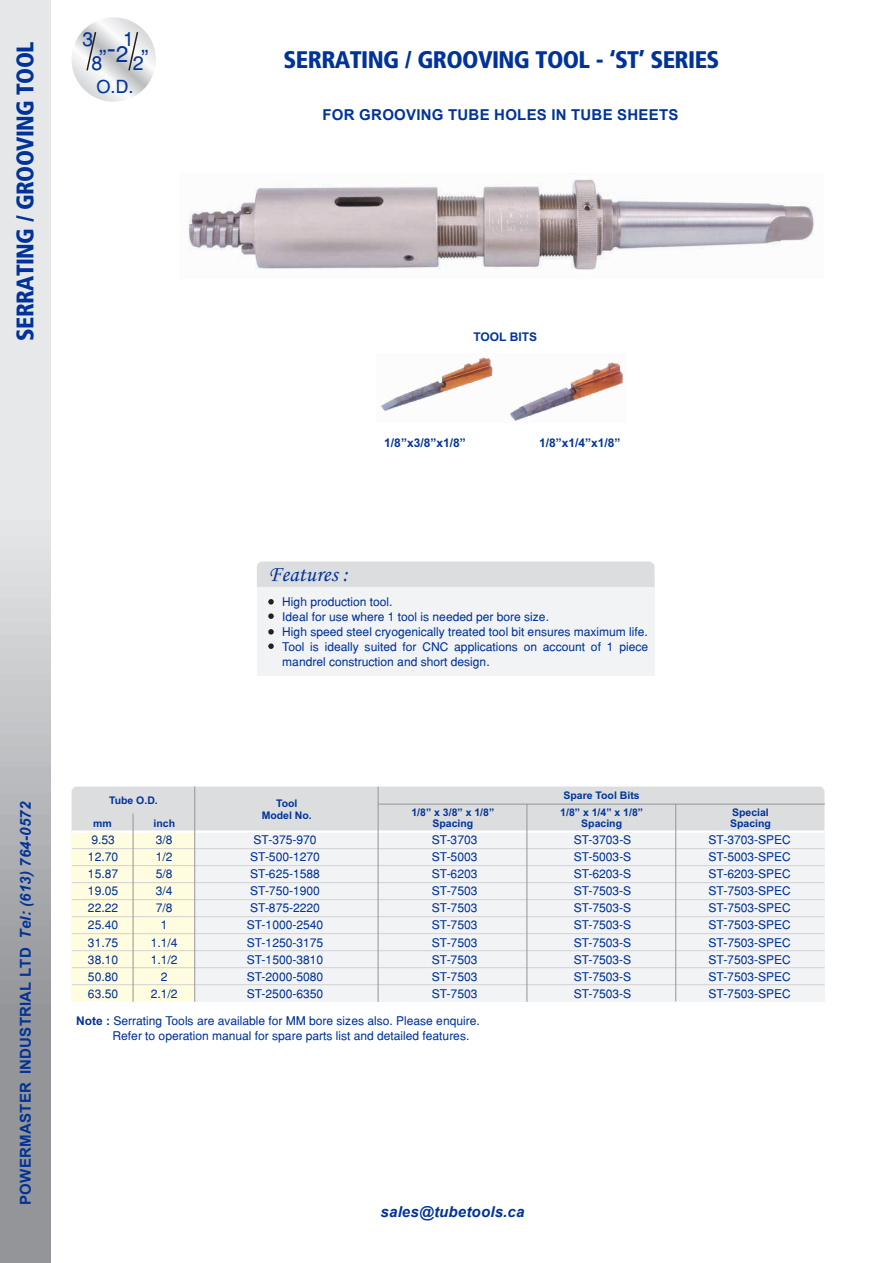
<style>
.page{position:relative;width:893px;height:1263px;background:#fff}
.page>*{position:absolute;margin:0;border:0;box-sizing:border-box;transform-origin:0 0}
.t1{font:900 condensed 24px "Frutiger";letter-spacing:-.025em;color:#039}
.t2{font:italic 22.5px "Monotype Corsiva";color:#039}
.t3{font:22.5px "Helvetica";color:#039}
.t4{font:19.5px/24.3px "Helvetica";color:#039;text-align:center}
.t5{font:18px "Helvetica";color:#039}
.t6{font:700 15px "Arial";color:#039}
.t7{font:italic 700 15px "Arial";color:#039}
.t8{font:12px/14.9px "Helvetica";color:#039}
.t9{font:700 12px "Arial";color:#039}
.t10{font:700 10.5px/10.5px "Arial";color:#039;text-align:center}
.s1{font-family:"Arial";font-weight:700}
</style>
<div class="page">
<div style="left:0;top:0;width:50px;height:315px;background:#e6e7e9"></div>
<div style="left:0;top:930px;width:50px;height:333px;background:#939598"></div>
<img style="left:0;top:315px;width:50px;height:641px">
<div style="left:72px;top:831px;width:123px;height:171px;background:#fffce0"></div>
<div style="left:72px;top:786px;width:752px;height:44px;background:#dcdddf"></div>
<div style="left:195px;top:831px;width:629px;height:171px;background:#f2f3f4"></div>
<hr style="left:72px;top:830px;width:752px;height:3px;background:#fff">
<hr style="left:72px;top:848px;width:752px;height:1px;background:#d1d2d4">
<hr style="left:72px;top:899px;width:752px;height:1px;background:#d1d2d4">
<hr style="left:72px;top:865px;width:752px;height:1px;background:#d1d2d4">
<hr style="left:72px;top:882px;width:752px;height:1px;background:#d1d2d4">
<hr style="left:72px;top:916px;width:752px;height:1px;background:#d1d2d4">
<hr style="left:72px;top:950px;width:752px;height:1px;background:#d1d2d4">
<hr style="left:72px;top:967px;width:752px;height:1px;background:#d1d2d4">
<hr style="left:72px;top:984px;width:752px;height:1px;background:#d1d2d4">
<hr style="left:72px;top:933px;width:752px;height:1px;background:#d1d2d4">
<hr style="left:194px;top:786px;width:1px;height:216px;background:#939598">
<hr style="left:378px;top:787px;width:1px;height:215px;background:#939598">
<hr style="left:133px;top:813px;width:1px;height:189px;background:#939598">
<hr style="left:527px;top:804px;width:1px;height:198px;background:#939598">
<hr style="left:378px;top:804px;width:447px;height:1px;background:#939598">
<hr style="left:675px;top:804px;width:1px;height:197px;background:#939598">
<img style="left:381px;top:357px;width:242px;height:64px">
<div style="left:257px;top:579px;width:397px;height:97px;background:#f2f3f4"></div>
<svg style="left:268px;top:599px;width:6px;height:5px"></svg>
<svg style="left:268px;top:613px;width:6px;height:6px"></svg>
<svg style="left:268px;top:629px;width:6px;height:6px"></svg>
<svg style="left:268px;top:643px;width:6px;height:6px"></svg>
<div style="left:257px;top:561px;width:397px;height:26px;background:#dcdddf"></div>
<svg style="left:72px;top:17px;width:84px;height:85px"></svg>
<img style="left:188px;top:178px;width:627px;height:92px">
<h3 class="t4" style="left:91px;top:29px;width:17px;text-align:left;text-indent:-9px">3<br>8<sup>”</sup></h3>
<h3 class="t4" style="left:123px;top:29px;width:22px">1<br>2</h3>
<h1 class="t1" style="left:16px;top:341px;width:301px;rotate:-90deg">SERRATING / GROOVING TOOL</h1>
<h1 class="t1" style="left:284px;top:50px;width:437px">SERRATING / GROOVING TOOL - ‘ST’ SERIES</h1>
<h2 class="t3" style="left:107px;top:48px;width:43px"><sup>-</sup>2 ”</h2>
<h3 class="t5" style="left:97px;top:80px;width:39px">O.D.</h3>
<p class="t6" style="left:323px;top:106px;width:358px">FOR GROOVING TUBE HOLES IN TUBE SHEETS</p>
<p class="t9" style="left:473px;top:332px;width:65px">TOOL BITS</p>
<p class="t9" style="left:384px;top:438px;width:83px">1/8”x3/8”x1/8”</p>
<p class="t9" style="left:539px;top:438px;width:83px">1/8”x1/4”x1/8”</p>
<h2 class="t2" style="left:268px;top:566px;width:82px">Features :</h2>
<p class="t8" style="left:282px;top:595px;width:367px">High production tool.<br>Ideal for use where 1 tool is needed per bore size.<br>High speed steel cryogenically treated tool bit ensures maximum life.<br>Tool is ideally suited for CNC applications on account of 1 piece mandrel construction and short design.</p>
<p class="t7" style="left:17px;top:938px;width:138px;rotate:-90deg">Tel: (613) 764-0572</p>
<p class="t6" style="left:17px;top:1074px;width:129px;rotate:-90deg">INDUSTRIAL LTD</p>
<p class="t6" style="left:17px;top:1205px;width:124px;rotate:-90deg">POWERMASTER</p>
<p class="t10" style="left:563px;top:791px;width:78px">Spare Tool Bits</p>
<p class="t10" style="left:109px;top:796px;width:50px">Tube O.D.</p>
<p class="t10" style="left:262px;top:798px;width:52px;line-height:11.7px">Tool<br>Model No.</p>
<p class="t10" style="left:411px;top:808px;width:84px">1/8” x 3/8” x 1/8”<br>Spacing</p>
<p class="t10" style="left:560px;top:808px;width:84px">1/8” x 1/4” x 1/8”<br>Spacing</p>
<p class="t10" style="left:732px;top:808px;width:38px">Special</p>
<p class="t10" style="left:93px;top:819px;width:20px">mm</p>
<p class="t10" style="left:154px;top:819px;width:23px">inch</p>
<p class="t10" style="left:730px;top:819px;width:42px">Spacing</p>
<p class="t8" style="left:91px;top:834px;width:25px">9.53</p>
<p class="t8" style="left:156px;top:834px;width:18px">3/8</p>
<p class="t8" style="left:254px;top:834px;width:64px">ST-375-970</p>
<p class="t8" style="left:432px;top:834px;width:47px">ST-3703</p>
<p class="t8" style="left:574px;top:834px;width:59px">ST-3703-S</p>
<p class="t8" style="left:709px;top:834px;width:84px">ST-3703-SPEC</p>
<p class="t8" style="left:88px;top:851px;width:32px">12.70</p>
<p class="t8" style="left:156px;top:851px;width:18px">1/2</p>
<p class="t8" style="left:250px;top:851px;width:71px">ST-500-1270</p>
<p class="t8" style="left:432px;top:851px;width:47px">ST-5003</p>
<p class="t8" style="left:574px;top:851px;width:59px">ST-5003-S</p>
<p class="t8" style="left:709px;top:851px;width:84px">ST-5003-SPEC</p>
<p class="t8" style="left:88px;top:868px;width:32px">15.87</p>
<p class="t8" style="left:156px;top:868px;width:18px">5/8</p>
<p class="t8" style="left:250px;top:868px;width:71px">ST-625-1588</p>
<p class="t8" style="left:432px;top:868px;width:47px">ST-6203</p>
<p class="t8" style="left:574px;top:868px;width:59px">ST-6203-S</p>
<p class="t8" style="left:709px;top:868px;width:84px">ST-6203-SPEC</p>
<p class="t8" style="left:88px;top:885px;width:32px">19.05</p>
<p class="t8" style="left:156px;top:885px;width:18px">3/4</p>
<p class="t8" style="left:250px;top:885px;width:71px">ST-750-1900</p>
<p class="t8" style="left:432px;top:885px;width:47px">ST-7503</p>
<p class="t8" style="left:574px;top:885px;width:59px">ST-7503-S</p>
<p class="t8" style="left:709px;top:885px;width:84px">ST-7503-SPEC</p>
<p class="t8" style="left:88px;top:902px;width:32px">22.22</p>
<p class="t8" style="left:156px;top:902px;width:18px">7/8</p>
<p class="t8" style="left:250px;top:902px;width:71px">ST-875-2220</p>
<p class="t8" style="left:432px;top:902px;width:47px">ST-7503</p>
<p class="t8" style="left:574px;top:902px;width:59px">ST-7503-S</p>
<p class="t8" style="left:709px;top:902px;width:84px">ST-7503-SPEC</p>
<p class="t8" style="left:88px;top:919px;width:32px">25.40</p>
<p class="t8" style="left:161px;top:919px;width:8px">1</p>
<p class="t8" style="left:247px;top:919px;width:78px">ST-1000-2540</p>
<p class="t8" style="left:432px;top:919px;width:47px">ST-7503</p>
<p class="t8" style="left:574px;top:919px;width:59px">ST-7503-S</p>
<p class="t8" style="left:709px;top:919px;width:84px">ST-7503-SPEC</p>
<p class="t8" style="left:88px;top:936px;width:32px">31.75</p>
<p class="t8" style="left:151px;top:936px;width:28px">1.1/4</p>
<p class="t8" style="left:247px;top:936px;width:78px">ST-1250-3175</p>
<p class="t8" style="left:432px;top:936px;width:47px">ST-7503</p>
<p class="t8" style="left:574px;top:936px;width:59px">ST-7503-S</p>
<p class="t8" style="left:709px;top:936px;width:84px">ST-7503-SPEC</p>
<p class="t8" style="left:88px;top:953px;width:32px">38.10</p>
<p class="t8" style="left:151px;top:953px;width:28px">1.1/2</p>
<p class="t8" style="left:247px;top:953px;width:78px">ST-1500-3810</p>
<p class="t8" style="left:432px;top:953px;width:47px">ST-7503</p>
<p class="t8" style="left:574px;top:953px;width:59px">ST-7503-S</p>
<p class="t8" style="left:709px;top:953px;width:84px">ST-7503-SPEC</p>
<p class="t8" style="left:88px;top:970px;width:32px">50.80</p>
<p class="t8" style="left:161px;top:970px;width:8px">2</p>
<p class="t8" style="left:247px;top:970px;width:78px">ST-2000-5080</p>
<p class="t8" style="left:432px;top:970px;width:47px">ST-7503</p>
<p class="t8" style="left:574px;top:970px;width:59px">ST-7503-S</p>
<p class="t8" style="left:709px;top:970px;width:84px">ST-7503-SPEC</p>
<p class="t8" style="left:88px;top:987px;width:32px">63.50</p>
<p class="t8" style="left:151px;top:987px;width:28px">2.1/2</p>
<p class="t8" style="left:247px;top:987px;width:78px">ST-2500-6350</p>
<p class="t8" style="left:432px;top:987px;width:47px">ST-7503</p>
<p class="t8" style="left:574px;top:987px;width:59px">ST-7503-S</p>
<p class="t8" style="left:709px;top:987px;width:84px">ST-7503-SPEC</p>
<p class="t8" style="left:113px;top:1014px;width:369px;text-indent:-36px"><span class="s1">Note :</span> Serrating Tools are available for MM bore sizes also. Please enquire.<br>Refer to operation manual for spare parts list and detailed features.</p>
<p class="t7" style="left:381px;top:1203px;width:145px">sales@tubetools.ca</p>
</div>
